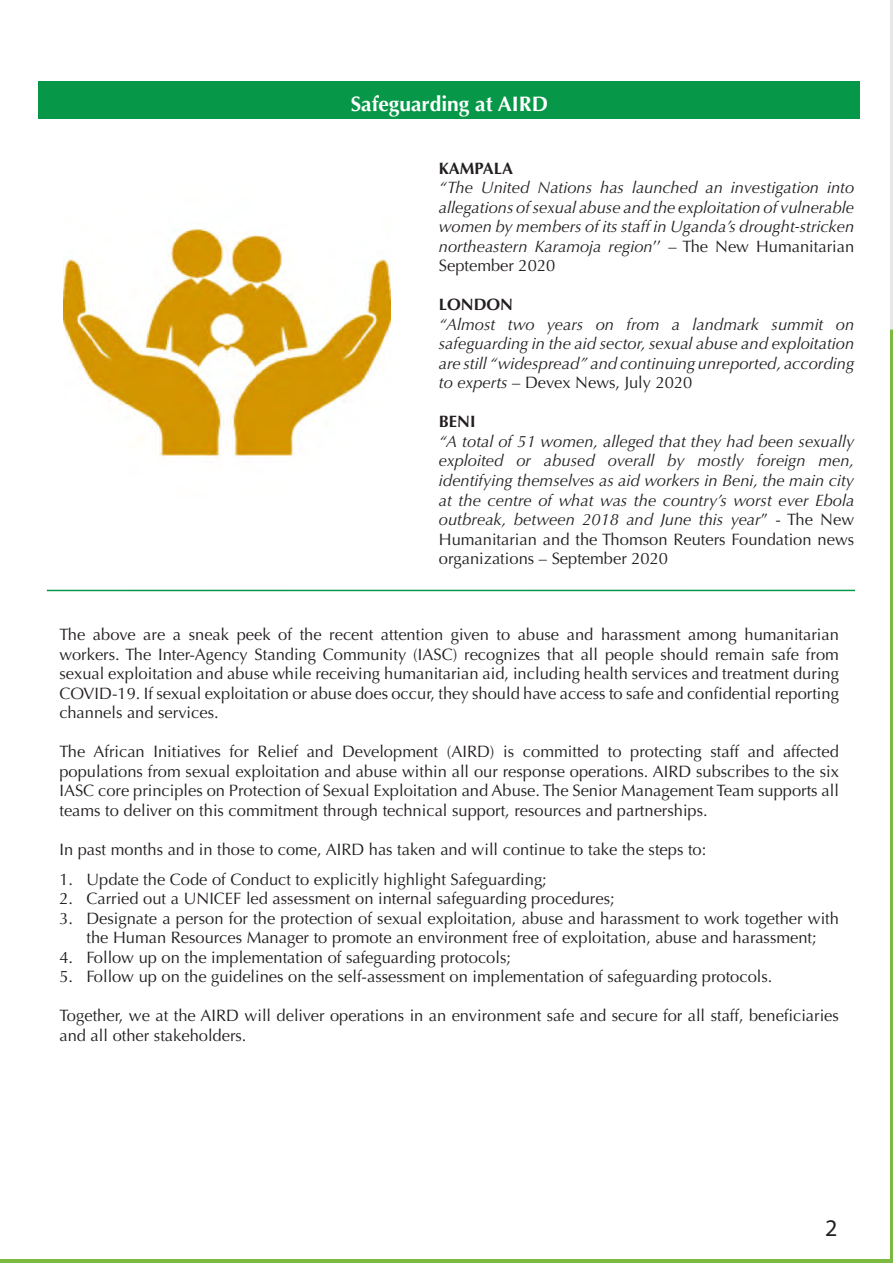
<style>
.page{position:relative;width:893px;height:1263px;background:#fff}
.page>*{position:absolute;margin:0;border:0;box-sizing:border-box;transform-origin:0 0}
.t1{font:24px "Myriad Pro";color:#231f20}
.t2{font:700 21px "Optima";color:#fff}
.t3{font:16.5px/19.5px "Optima";color:#231f20;text-align:justify}
.t4{font:italic 16.5px/19.5px "Optima";color:#231f20;text-align:justify}
.t5{font:700 16.5px "Optima";color:#231f20}
.s1{font-style:normal}
</style>
<div class="page">
<div style="left:39px;top:81px;width:821px;height:37px;background:#069848"></div>
<hr style="left:47px;top:590px;width:808px;height:1px;background:#069848">
<img style="left:64px;top:229px;width:326px;height:233px">
<p class="t2" style="left:351px;top:92px;width:199px">Safeguarding at AIRD</p>
<p class="t5" style="left:439px;top:159px;width:76px">KAMPALA</p>
<p class="t4" style="left:439px;top:178px;width:417px">“The United Nations has launched an investigation into allegations of sexual abuse and the exploitation of vulnerable women by members of its staff in Uganda’s drought-stricken northeastern Karamoja region<span class="s1">’’ – The New Humanitarian September 2020</span></p>
<p class="t5" style="left:439px;top:295px;width:76px">LONDON</p>
<p class="t4" style="left:439px;top:315px;width:417px">“Almost two years on from a landmark summit on safeguarding in the aid sector, sexual abuse and exploitation are still “widespread” and continuing unreported, according to experts <span class="s1">– Devex News, July 2020</span></p>
<p class="t5" style="left:439px;top:412px;width:38px">BENI</p>
<p class="t4" style="left:439px;top:432px;width:417px">“A total of 51 women, alleged that they had been sexually exploited or abused overall by mostly foreign men, identifying themselves as aid workers in Beni, the main city at the centre of what was the country’s worst ever Ebola outbreak, between 2018 and June this year<span class="s1">” - The New Humanitarian and the Thomson Reuters Foundation news organizations – September 2020</span></p>
<p class="t3" style="left:59px;top:625px;width:781px">The above are a sneak peek of the recent attention given to abuse and harassment among humanitarian workers. The Inter-Agency Standing Community (IASC) recognizes that all people should remain safe from sexual exploitation and abuse while receiving humanitarian aid, including health services and treatment during COVID-19. If sexual exploitation or abuse does occur, they should have access to safe and confidential reporting channels and services.</p>
<p class="t3" style="left:59px;top:742px;width:781px">The African Initiatives for Relief and Development (AIRD) is committed to protecting staff and affected populations from sexual exploitation and abuse within all our response operations. AIRD subscribes to the six IASC core principles on Protection of Sexual Exploitation and Abuse. The Senior Management Team supports all teams to deliver on this commitment through technical support, resources and partnerships.</p>
<p class="t3" style="left:59px;top:839px;width:648px">In past months and in those to come, AIRD has taken and will continue to take the steps to:</p>
<p class="t3" style="left:59px;top:869px;width:489px">1. Update the Code of Conduct to explicitly highlight Safeguarding;</p>
<p class="t3" style="left:59px;top:889px;width:557px">2. Carried out a UNICEF led assessment on internal safeguarding procedures;</p>
<p class="t3" style="left:59px;top:908px;width:781px;text-align:center">3. Designate a person for the protection of sexual exploitation, abuse and harassment to work together with the Human Resources Manager to promote an environment free of exploitation, abuse and harassment;</p>
<p class="t3" style="left:59px;top:947px;width:453px">4. Follow up on the implementation of safeguarding protocols;</p>
<p class="t3" style="left:59px;top:967px;width:714px">5. Follow up on the guidelines on the self-assessment on implementation of safeguarding protocols.</p>
<p class="t3" style="left:59px;top:1006px;width:781px">Together, we at the AIRD will deliver operations in an environment safe and secure for all staff, beneficiaries and all other stakeholders.</p>
<p class="t1" style="left:825px;top:1213px;width:14px">2</p>
</div>
